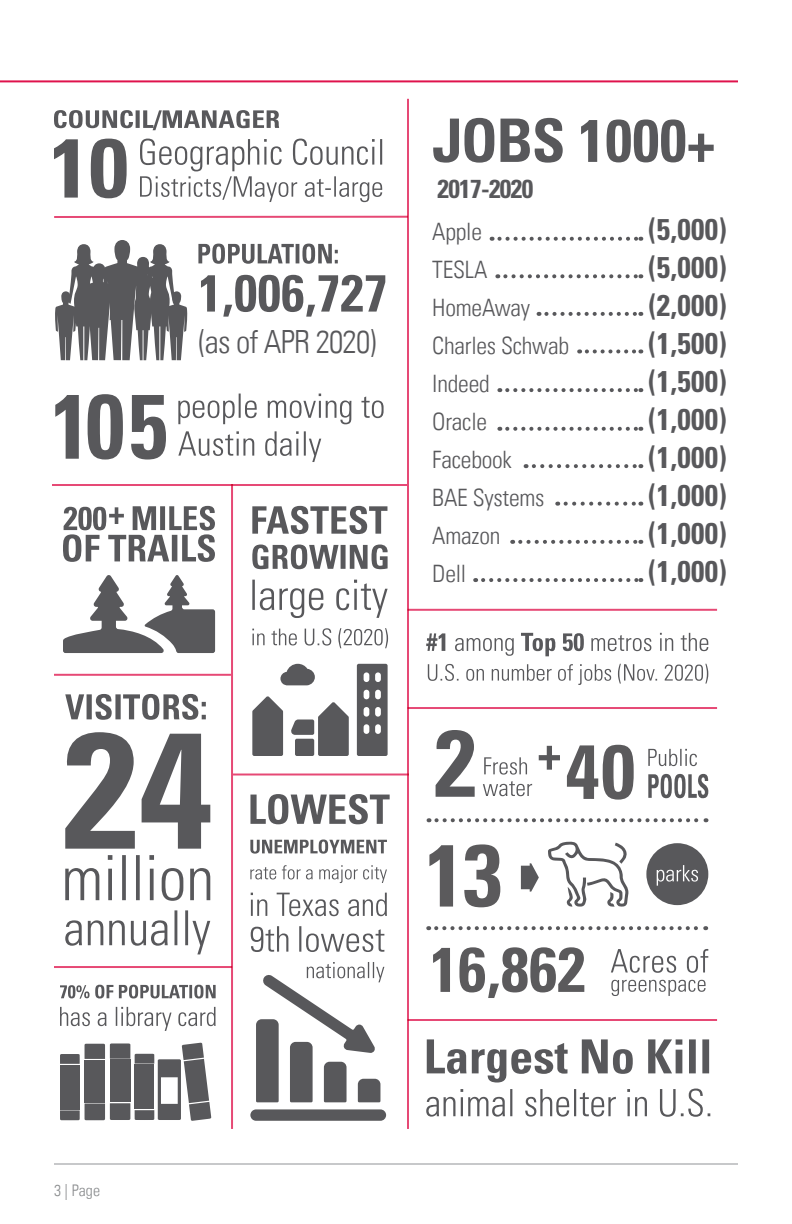
<style>
.page{position:relative;width:792px;height:1224px;background:#fff}
.page>*{position:absolute;margin:0;border:0;box-sizing:border-box;transform-origin:0 0}
.t1{font:700 condensed 60px "Univers LT Std";letter-spacing:-.005em;color:#58585b}
.t2{font:700 condensed 52px "Univers LT Std";letter-spacing:.01em;color:#58585b}
.t3{font:300 condensed 32px "Univers LT";letter-spacing:-.025em;color:#58585b}
.t4{font:700 condensed 30px "Univers LT Std";letter-spacing:.01em;color:#58585b}
.t5{font:700 condensed 26px "Univers LT Std";letter-spacing:-.025em;color:#58585b}
.t6{font:300 condensed 24px "Univers LT";letter-spacing:-.01em;color:#58585b}
.t7{font:300 condensed 16px "Univers LT";color:#8a8c8e}
.s1{font-size:56px}
</style>
<div class="page">
<hr style="left:54px;top:1163px;width:684px;height:2px;background:#c7c8ca">
<hr style="left:0;top:80px;width:738px;height:2px;background:#df134c">
<svg style="left:499px;top:237px;width:142px;height:4px"></svg>
<svg style="left:505px;top:274px;width:136px;height:4px"></svg>
<svg style="left:546px;top:312px;width:95px;height:4px"></svg>
<svg style="left:587px;top:349px;width:54px;height:4px"></svg>
<svg style="left:507px;top:388px;width:134px;height:4px"></svg>
<svg style="left:507px;top:427px;width:134px;height:4px"></svg>
<svg style="left:534px;top:464px;width:107px;height:4px"></svg>
<svg style="left:566px;top:502px;width:75px;height:4px"></svg>
<svg style="left:520px;top:540px;width:121px;height:4px"></svg>
<svg style="left:483px;top:578px;width:158px;height:4px"></svg>
<svg style="left:54px;top:110px;width:225px;height:20px"></svg>
<svg style="left:54px;top:139px;width:73px;height:59px"></svg>
<svg style="left:140px;top:139px;width:242px;height:63px"></svg>
<hr style="left:54px;top:216px;width:354px;height:2px;background:#df134c">
<hr style="left:408px;top:609px;width:309px;height:2px;background:#df134c">
<hr style="left:408px;top:707px;width:309px;height:2px;background:#df134c">
<hr style="left:408px;top:1019px;width:309px;height:2px;background:#df134c">
<hr style="left:52px;top:484px;width:355px;height:2px;background:#df134c">
<hr style="left:54px;top:966px;width:178px;height:2px;background:#df134c">
<svg style="left:198px;top:244px;width:140px;height:20px"></svg>
<svg style="left:55px;top:240px;width:133px;height:120px"></svg>
<svg style="left:55px;top:394px;width:111px;height:66px"></svg>
<svg style="left:178px;top:394px;width:206px;height:30px"></svg>
<svg style="left:178px;top:431px;width:143px;height:31px"></svg>
<hr style="left:231px;top:484px;width:2px;height:645px;background:#df134c">
<svg style="left:65px;top:694px;width:141px;height:26px"></svg>
<svg style="left:65px;top:855px;width:145px;height:46px"></svg>
<svg style="left:65px;top:910px;width:145px;height:44px"></svg>
<svg style="left:65px;top:732px;width:145px;height:117px"></svg>
<hr style="left:54px;top:674px;width:177px;height:2px;background:#df134c">
<hr style="left:233px;top:774px;width:176px;height:2px;background:#df134c">
<hr style="left:407px;top:99px;width:2px;height:1030px;background:#df134c">
<svg style="left:426px;top:1089px;width:284px;height:28px"></svg>
<svg style="left:427px;top:1039px;width:282px;height:44px"></svg>
<svg style="left:436px;top:926px;width:270px;height:4px"></svg>
<svg style="left:436px;top:818px;width:271px;height:4px"></svg>
<div style="left:646px;top:843px;width:62px;height:62px;background:#58585b;border-radius:50%"></div>
<svg style="left:657px;top:865px;width:41px;height:21px"></svg>
<svg style="left:548px;top:841px;width:81px;height:66px"></svg>
<svg style="left:521px;top:863px;width:18px;height:29px"></svg>
<svg style="left:611px;top:980px;width:95px;height:16px"></svg>
<svg style="left:611px;top:949px;width:97px;height:24px"></svg>
<svg style="left:436px;top:730px;width:39px;height:67px"></svg>
<svg style="left:539px;top:746px;width:21px;height:24px"></svg>
<svg style="left:483px;top:781px;width:49px;height:15px"></svg>
<svg style="left:484px;top:757px;width:43px;height:18px"></svg>
<svg style="left:648px;top:749px;width:49px;height:17px"></svg>
<svg style="left:648px;top:774px;width:60px;height:24px"></svg>
<svg style="left:567px;top:745px;width:67px;height:55px"></svg>
<svg style="left:429px;top:844px;width:71px;height:63px"></svg>
<svg style="left:433px;top:947px;width:151px;height:51px"></svg>
<svg style="left:252px;top:580px;width:136px;height:38px"></svg>
<svg style="left:252px;top:545px;width:136px;height:24px"></svg>
<svg style="left:252px;top:506px;width:135px;height:28px"></svg>
<svg style="left:60px;top:1043px;width:151px;height:78px"></svg>
<svg style="left:60px;top:1007px;width:156px;height:24px"></svg>
<svg style="left:60px;top:985px;width:156px;height:14px"></svg>
<svg style="left:428px;top:664px;width:280px;height:21px"></svg>
<svg style="left:426px;top:633px;width:282px;height:23px"></svg>
<svg style="left:251px;top:893px;width:136px;height:23px"></svg>
<svg style="left:250px;top:865px;width:137px;height:18px"></svg>
<svg style="left:250px;top:840px;width:137px;height:14px"></svg>
<svg style="left:250px;top:794px;width:140px;height:30px"></svg>
<svg style="left:280px;top:664px;width:35px;height:21px"></svg>
<svg style="left:357px;top:664px;width:31px;height:92px;background:#707073"></svg>
<svg style="left:252px;top:696px;width:31px;height:60px"></svg>
<svg style="left:291px;top:702px;width:58px;height:54px"></svg>
<div style="left:322px;top:719px;width:21px;height:30px;background:#58585b"></div>
<div style="left:256px;top:710px;width:24px;height:39px;background:#58585b"></div>
<svg style="left:252px;top:628px;width:136px;height:20px"></svg>
<div style="left:250px;top:1109px;width:136px;height:12px;background:#58585b;border-radius:6px"></div>
<svg style="left:256px;top:962px;width:128px;height:140px"></svg>
<svg style="left:299px;top:926px;width:85px;height:26px"></svg>
<svg style="left:251px;top:926px;width:37px;height:26px"></svg>
<svg style="left:63px;top:506px;width:152px;height:56px"></svg>
<svg style="left:63px;top:575px;width:152px;height:78px"></svg>
<h2 class="t2" style="left:198px;top:261px;width:190px">1,006,727</h2>
<h3 class="t3" style="left:198px;top:322px;width:180px">(as of APR 2020)</h3>
<h1 class="t1" style="left:432px;top:104px;width:284px">JOBS 1000<span class="s1">+</span></h1>
<p class="t5" style="left:437px;top:173px;width:97px">2017-2020</p>
<p class="t6" style="left:432px;top:217px;width:51px">Apple</p>
<p class="t4" style="left:648px;top:211px;width:80px">(5,000)</p>
<p class="t6" style="left:432px;top:255px;width:57px">TESLA</p>
<p class="t4" style="left:648px;top:249px;width:80px">(5,000)</p>
<p class="t6" style="left:432px;top:293px;width:99px">HomeAway</p>
<p class="t4" style="left:648px;top:287px;width:80px">(2,000)</p>
<p class="t6" style="left:432px;top:331px;width:138px">Charles Schwab</p>
<p class="t4" style="left:648px;top:325px;width:80px">(1,500)</p>
<p class="t6" style="left:432px;top:369px;width:59px">Indeed</p>
<p class="t4" style="left:648px;top:363px;width:80px">(1,500)</p>
<p class="t6" style="left:432px;top:407px;width:56px">Oracle</p>
<p class="t4" style="left:648px;top:401px;width:80px">(1,000)</p>
<p class="t6" style="left:432px;top:445px;width:81px">Facebook</p>
<p class="t4" style="left:648px;top:439px;width:80px">(1,000)</p>
<p class="t6" style="left:432px;top:483px;width:114px">BAE Systems</p>
<p class="t4" style="left:648px;top:477px;width:80px">(1,000)</p>
<p class="t6" style="left:432px;top:521px;width:70px">Amazon</p>
<p class="t4" style="left:648px;top:515px;width:80px">(1,000)</p>
<p class="t6" style="left:432px;top:559px;width:35px">Dell</p>
<p class="t4" style="left:648px;top:553px;width:80px">(1,000)</p>
<p class="t7" style="left:54px;top:1180px;width:48px">3 | Page</p>
</div>
